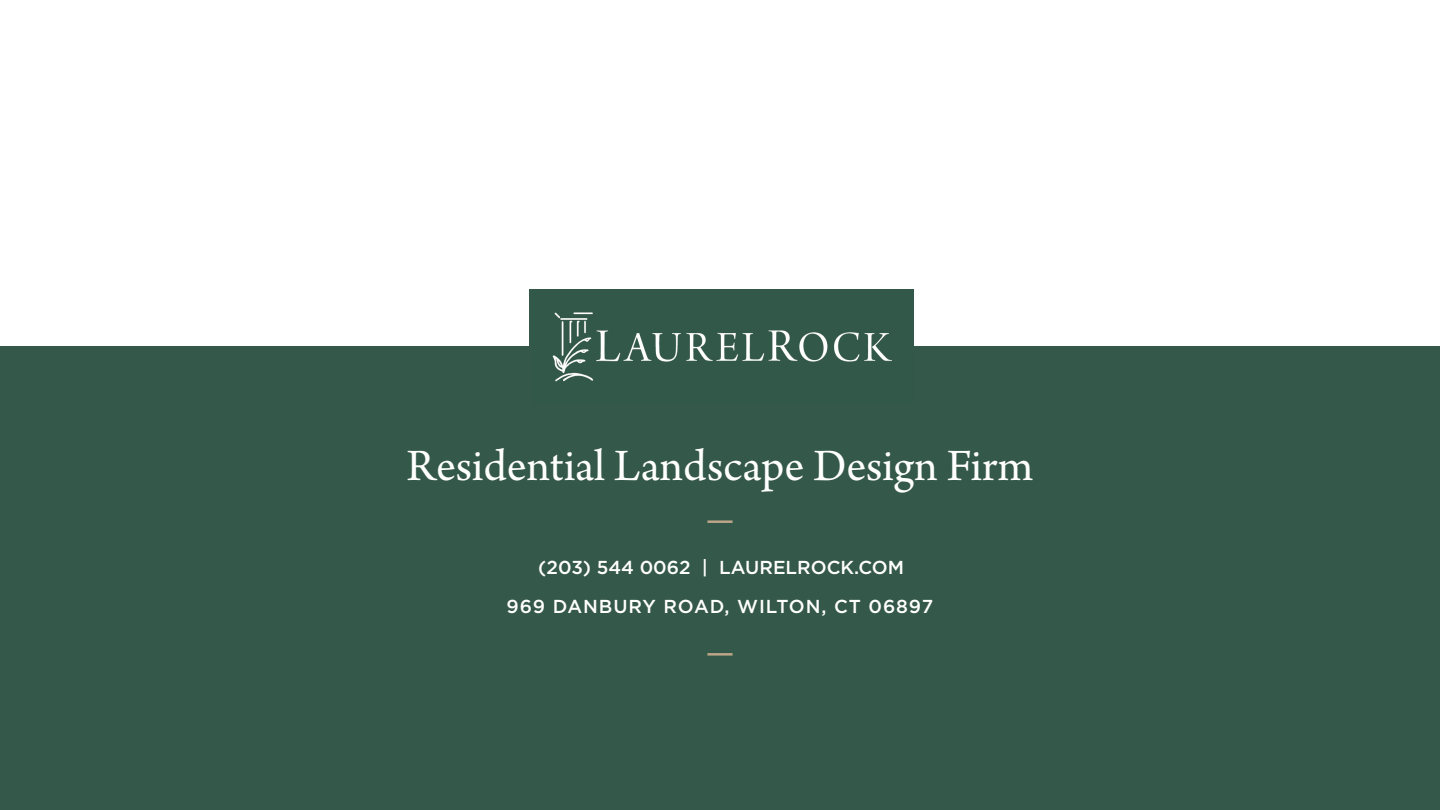
<style>
.page{position:relative;width:1440px;height:810px;background:#fff}
.page>*{position:absolute;margin:0;border:0;box-sizing:border-box;transform-origin:0 0}
.t1{font:47.25px "Arno Pro";color:#fff}
.t2{font:500 18.75px "Gotham";letter-spacing:.05em;color:#fff}
.t3{font:500 18.75px "Gotham";color:#fff}
</style>
<div class="page">
<div style="left:0;top:347px;width:1440px;height:463px;background:#345849"></div>
<img style="left:532px;top:289px;width:381px;height:93px">
<hr style="left:707px;top:520px;width:26px;height:3px;background:#bca689">
<hr style="left:707px;top:653px;width:26px;height:3px;background:#bca689">
<p class="t1" style="left:407px;top:439px;width:628px">Residential Landscape Design Firm</p>
<p class="t3" style="left:538px;top:557px;width:367px">(203) 544 0062 | LAURELROCK.COM</p>
<p class="t2" style="left:507px;top:596px;width:62px">969 DANBUR</p>
<p class="t2" style="left:643px;top:596px;width:37px">Y ROAD</p>
<p class="t2" style="left:725px;top:596px;width:48px">, WILTON</p>
<p class="t2" style="left:822px;top:596px;width:113px">, CT 06897</p>
</div>
